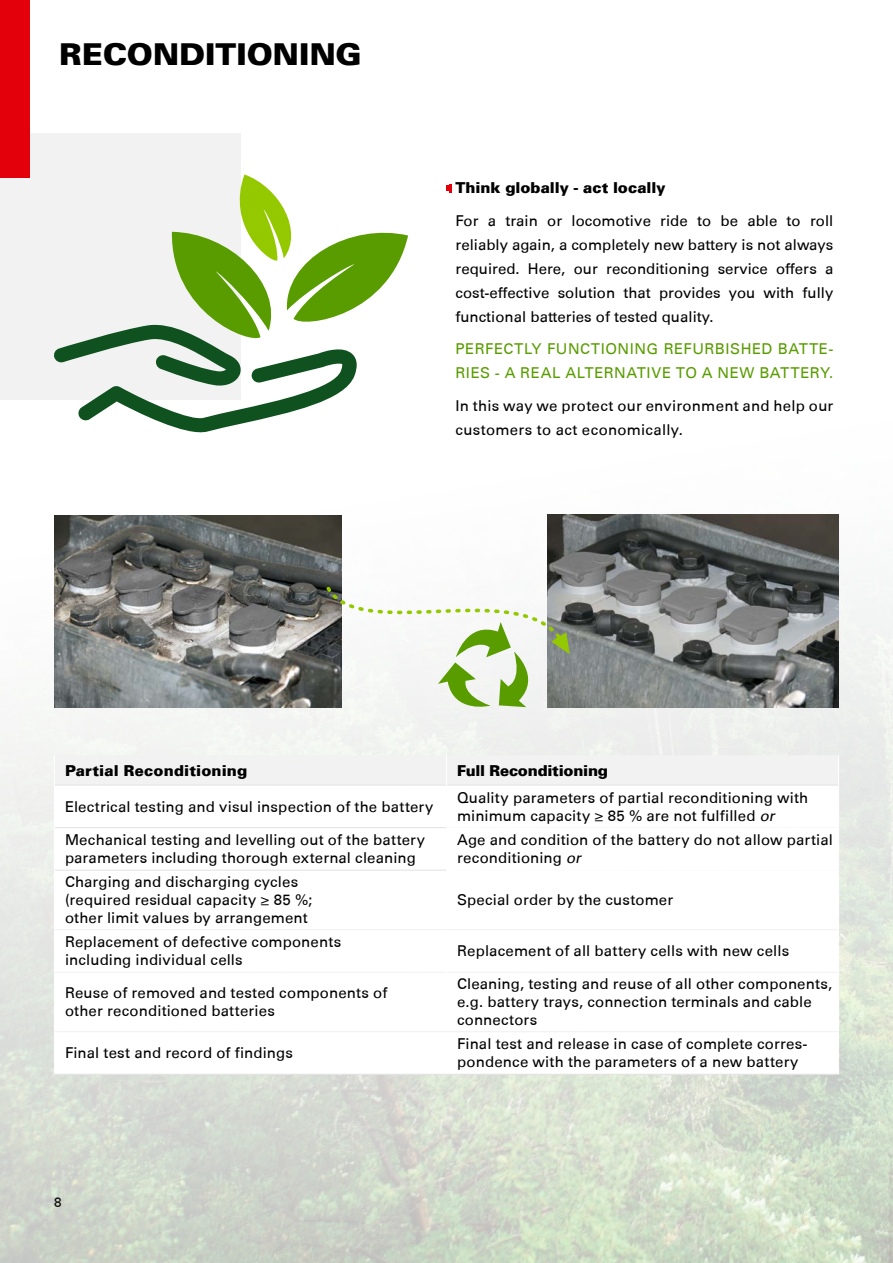
<style>
.page{position:relative;width:893px;height:1263px;background:#fff}
.page>*{position:absolute;margin:0;border:0;box-sizing:border-box;transform-origin:0 0}
.t1{font:900 30px "Univers";letter-spacing:.005em;color:#000;scale:1.04 1}
.t2{font:15px/18px "Univers 55 Roman";letter-spacing:.01em;color:#000}
.t3{font:15px/24px "Univers 55 Roman";letter-spacing:.03em;color:#599c00}
.t4{font:900 15px "Univers";color:#000}
.t5{font:13.5px "Univers 55 Roman";color:#000}
.s1{font-family:"Helvetica Neue"}
.s2{font-style:italic}
</style>
<div class="page">
<div style="left:0;top:133px;width:240px;height:266px;background:#f2f2f2"></div>
<div style="left:0;top:0;width:30px;height:178px;background:#e3000b"></div>
<img style="left:0;top:399px;width:893px;height:864px">
<svg style="left:53px;top:174px;width:355px;height:263px"></svg>
<img style="left:54px;top:516px;width:287px;height:191px">
<img style="left:548px;top:515px;width:291px;height:192px">
<svg style="left:326px;top:587px;width:244px;height:127px"></svg>
<svg style="left:446px;top:184px;width:6px;height:9px"></svg>
<div style="left:55px;top:755px;width:783px;height:30px;background:#f2f2f2"></div>
<svg style="left:55px;top:786px;width:783px;height:42px"></svg>
<svg style="left:55px;top:828px;width:783px;height:246px"></svg>
<hr style="left:55px;top:929px;width:391px;height:1px;background:#f2f2f2">
<hr style="left:447px;top:929px;width:391px;height:1px;background:#f2f2f2">
<hr style="left:55px;top:972px;width:391px;height:1px;background:#f2f2f2">
<hr style="left:447px;top:972px;width:391px;height:1px;background:#f2f2f2">
<hr style="left:55px;top:1031px;width:391px;height:1px;background:#f2f2f2">
<hr style="left:447px;top:1031px;width:391px;height:1px;background:#f2f2f2">
<hr style="left:55px;top:785px;width:391px;height:1px;background:#e3e3e3">
<hr style="left:447px;top:785px;width:391px;height:1px;background:#e3e3e3">
<hr style="left:54px;top:1074px;width:392px;height:1px;background:#e3e3e3">
<hr style="left:446px;top:1074px;width:393px;height:1px;background:#e3e3e3">
<hr style="left:55px;top:827px;width:391px;height:1px;background:#e3e3e3">
<hr style="left:55px;top:870px;width:391px;height:1px;background:#e3e3e3">
<hr style="left:446px;top:755px;width:1px;height:30px;background:#fff">
<hr style="left:838px;top:755px;width:1px;height:30px;background:#fff">
<hr style="left:446px;top:785px;width:1px;height:43px;background:#fff">
<hr style="left:838px;top:785px;width:1px;height:43px;background:#fff">
<hr style="left:446px;top:828px;width:1px;height:42px;background:#fff">
<hr style="left:838px;top:828px;width:1px;height:42px;background:#fff">
<hr style="left:446px;top:870px;width:1px;height:60px;background:#fff">
<hr style="left:838px;top:870px;width:1px;height:60px;background:#fff">
<hr style="left:446px;top:930px;width:1px;height:42px;background:#fff">
<hr style="left:838px;top:930px;width:1px;height:42px;background:#fff">
<hr style="left:446px;top:972px;width:1px;height:60px;background:#fff">
<hr style="left:838px;top:972px;width:1px;height:60px;background:#fff">
<hr style="left:446px;top:1032px;width:1px;height:42px;background:#fff">
<hr style="left:838px;top:1032px;width:1px;height:42px;background:#fff">
<hr style="left:54px;top:755px;width:1px;height:30px;background:#fff">
<hr style="left:54px;top:785px;width:1px;height:43px;background:#fff">
<hr style="left:54px;top:828px;width:1px;height:42px;background:#fff">
<hr style="left:54px;top:870px;width:1px;height:60px;background:#fff">
<hr style="left:54px;top:930px;width:1px;height:42px;background:#fff">
<hr style="left:54px;top:972px;width:1px;height:60px;background:#fff">
<hr style="left:54px;top:1032px;width:1px;height:42px;background:#fff">
<h1 class="t1" style="left:60px;top:34px;width:292px">RECONDITIONING</h1>
<p class="t4" style="left:455px;top:178px;width:212px">Think globally - act locally</p>
<p class="t2" style="left:455px;top:209px;width:379px;line-height:24px;text-align:justify">For a train or locomotive ride to be able to roll reliably again, a completely new battery is not always required. Here, our reconditioning service offers a cost-effective solution that provides you with fully functional batteries of tested quality.</p>
<p class="t3" style="left:455px;top:337px;width:379px">PERFECTLY FUNCTIONING REFURBISHED BATTE-<br>RIES - A REAL ALTERNATIVE TO A NEW BATTERY.</p>
<p class="t2" style="left:455px;top:394px;width:379px;line-height:24px">In this way we protect our environment and help our customers to act economically.</p>
<p class="t4" style="left:65px;top:760px;width:184px">Partial Reconditioning</p>
<p class="t4" style="left:457px;top:760px;width:152px">Full Reconditioning</p>
<p class="t2" style="left:65px;top:797px;width:370px">Electrical testing and visul inspection of the battery</p>
<p class="t2" style="left:457px;top:788px;width:353px">Quality parameters of partial reconditioning with minimum capacity <span class="s1">≥</span> 85 % are not fulfilled <span class="s2">or</span></p>
<p class="t2" style="left:65px;top:831px;width:362px">Mechanical testing and levelling out of the battery parameters including thorough external cleaning</p>
<p class="t2" style="left:457px;top:831px;width:377px">Age and condition of the battery do not allow partial reconditioning <span class="s2">or</span></p>
<p class="t2" style="left:65px;top:873px;width:249px">Charging and discharging cycles (required residual capacity <span class="s1">≥</span> 85 %; other limit values by arrangement</p>
<p class="t2" style="left:457px;top:891px;width:218px">Special order by the customer</p>
<p class="t2" style="left:65px;top:933px;width:278px">Replacement of defective components including individual cells</p>
<p class="t2" style="left:457px;top:942px;width:334px">Replacement of all battery cells with new cells</p>
<p class="t2" style="left:65px;top:984px;width:324px">Reuse of removed and tested components of other reconditioned batteries</p>
<p class="t2" style="left:457px;top:975px;width:377px">Cleaning, testing and reuse of all other components, e.g. battery trays, connection terminals and cable connectors</p>
<p class="t2" style="left:65px;top:1044px;width:230px">Final test and record of findings</p>
<p class="t2" style="left:457px;top:1035px;width:352px">Final test and release in case of complete corres&shy;pondence with the parameters of a new battery</p>
<p class="t5" style="left:54px;top:1194px;width:9px">8</p>
</div>
